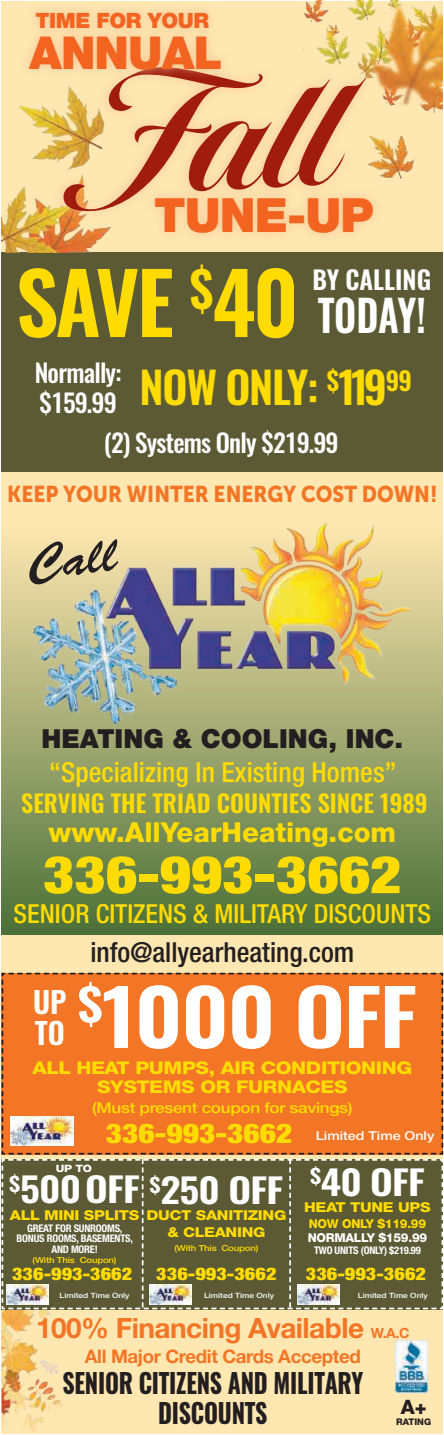
<style>
.page{position:relative;width:444px;height:1435px;background:#fff}
.page>*{position:absolute;margin:0;border:0;box-sizing:border-box;transform-origin:0 0}
.t1{font:700 177.8px "Tangier";color:#a01d0e}
.t2{font:600 84px "Oswald";letter-spacing:-.035em;color:#ffdc01}
.t3{font:600 76.3px "Oswald";letter-spacing:-.02em;color:#fff;scale:1.16 1}
.t4{font:900 condensed 51.98px "Helvetica Neue LT Std";color:#ffdc01;scale:1.16 1}
.t5{font:49.18px "Brush Script Std";color:#231f20}
.t6{font:900 47.25px "Helvetica Neue LT Std";letter-spacing:-.02em;color:#f36421}
.t7{font:900 45.32px "Helvetica Neue LT Std";letter-spacing:-.02em;color:#f36421}
.t8{font:600 43.57px "Oswald";letter-spacing:-.03em;color:#ffdc01}
.t9{font:600 43.57px "Oswald";letter-spacing:-.005em;color:#fff;scale:.88 1}
.t10{font:600 33.95px "Oswald";letter-spacing:-.02em;color:#fff;scale:1.16 1}
.t11{font:600 29.57px/31.5px "Oswald";color:#fff}
.t12{font:700 28px "Helvetica Neue LT Std";letter-spacing:-.02em;color:#f27626}
.t13{font:500 condensed 27.65px "Helvetica Neue LT Std";color:#ffdc01}
.t14{font:500 condensed 27.65px "Helvetica Neue LT Std";color:#231f20}
.t15{font:800 27.65px "Helvetica Neue LT Std";color:#ffdc01}
.t16{font:700 27.12px/29.9px "Oswald";letter-spacing:-.01em;color:#231f20;text-align:center;scale:.88 1}
.t17{font:500 condensed 26.25px "Helvetica Neue LT Std";color:#ffdc01}
.t18{font:900 26.25px "Helvetica Neue LT Std";color:#231f20}
.t19{font:600 25.38px "Oswald";color:#fff}
.t20{font:500 25.2px/30.3px "Oswald";letter-spacing:-.03em;color:#fff}
.t21{font:600 24.15px "Oswald";color:#ffdc01}
.t22{font:22.75px "Museo Sans 900";color:#f27626;scale:.9 1}
.t23{font:900 21.18px "Helvetica Neue LT Std";letter-spacing:-.02em;color:#f36421}
.t24{font:800 19.95px "Helvetica Neue LT Std";color:#231f20}
.t25{font:700 18.72px "Helvetica Neue LT Std";letter-spacing:-.02em;color:#f27626}
.t26{font:800 17.5px/19.2px "Helvetica Neue LT Std";letter-spacing:-.02em;color:#ffdc01;text-align:center;scale:1.16 1}
.t27{font:900 condensed 17.5px "Helvetica Neue LT Std";color:#ffdc01;scale:1.16 1}
.t28{font:500 14.88px "Helvetica Neue LT Std";letter-spacing:-.02em;color:#ffdc01;scale:1.16 1}
.t29{font:800 13.65px/16.1px "Helvetica Neue LT Std";letter-spacing:-.02em;color:#ffdc01;text-align:center;scale:1.16 1}
.t30{font:500 12.25px "Helvetica Neue LT Std";color:#fff;scale:1.16 1}
.t31{font:800 12.25px "Helvetica Neue LT Std";letter-spacing:-.02em;color:#fff}
.t32{font:800 12.25px "Helvetica Neue LT Std";letter-spacing:-.02em;color:#ffdc01}
.t33{font:700 condensed 10.5px/10.5px "Helvetica Neue LT Std";letter-spacing:-.02em;color:#fff;text-align:center}
.t34{font:800 10.15px "Helvetica Neue LT Std";color:#fff;scale:1.16 1}
.t35{font:800 9.1px "Helvetica Neue LT Std";color:#231f20}
.t36{font:500 8.22px "Helvetica Neue LT Std";letter-spacing:-.02em;color:#ffdc01;scale:1.16 1}
.t37{font:500 7.17px "Helvetica Neue LT Std";color:#fff;scale:1.16 1}
.s1{font-weight:900;font-stretch:condensed;font-size:27.12px;color:#ffdc01}
.s2{font-size:14px}
</style>
<div class="page">
<div style="left:2px;top:1px;width:441px;height:1431px;background:#fee7b1"></div>
<div style="left:2px;top:529px;width:441px;height:405px;background:linear-gradient(to bottom,#fce6b0,#4b7038)"></div>
<svg style="left:2px;top:972px;width:441px;height:337px;background:#af6d32"></svg>
<img style="left:10px;top:1116px;width:63px;height:29px">
<img style="left:395px;top:1340px;width:32px;height:52px">
<div style="left:2px;top:253px;width:441px;height:219px;background:#5c5a35"></div>
<img style="left:6px;top:1284px;width:42px;height:20px">
<img style="left:149px;top:1284px;width:42px;height:20px">
<img style="left:297px;top:1284px;width:42px;height:20px">
<img style="left:28px;top:523px;width:387px;height:201px">
<img style="left:303px;top:0;width:139px;height:114px">
<img style="left:2px;top:187px;width:127px;height:66px">
<img style="left:383px;top:136px;width:32px;height:43px">
<img style="left:20px;top:106px;width:25px;height:81px">
<div style="left:25px;top:1px;width:194px;height:38px;background:#fcdca8"></div>
<div style="left:144px;top:186px;width:239px;height:57px;background:#f7c192;opacity:.75"></div>
<svg style="left:45px;top:45px;width:338px;height:179px"></svg>
<div style="left:18px;top:25px;width:213px;height:55px;background:#f7c192;opacity:.75"></div>
<h3 class="t23" style="left:36px;top:7px;width:175px">TIME FOR YOUR</h3>
<h1 class="t1" style="left:77px;top:40px;width:260px;rotate:-3deg">Fall</h1>
<h3 class="t7" style="left:29px;top:25px;width:194px">ANNUAL</h3>
<h3 class="t6" style="left:154px;top:187px;width:221px">TUNE-UP</h3>
<h2 class="t2" style="left:16px;top:228px;width:284px">SAVE <sup>$</sup>40</h2>
<h3 class="t8" style="left:139px;top:349px;width:273px">NOW ONLY: <sup>$</sup>119<sup>99</sup></h3>
<h3 class="t19" style="left:312px;top:257px;width:120px">BY CALLING</h3>
<h3 class="t9" style="left:317px;top:276px;width:124px">TODAY!</h3>
<h3 class="t20" style="left:35px;top:357px;width:88px">Normally: $159.99</h3>
<h3 class="t20" style="left:104px;top:428px;width:236px">(2) Systems Only $219.99</h3>
<h3 class="t22" style="left:7px;top:481px;width:479px">KEEP YOUR WINTER ENERGY COST DOWN!</h3>
<h3 class="t5" style="left:26px;top:535px;width:90px;rotate:-6deg">Call</h3>
<h3 class="t18" style="left:41px;top:722px;width:363px">HEATING &amp; COOLING, INC.</h3>
<h3 class="t13" style="left:49px;top:755px;width:348px">“Specializing In Existing Homes”</h3>
<h3 class="t21" style="left:21px;top:782px;width:407px">SERVING THE TRIAD COUNTIES SINCE 1989</h3>
<h3 class="t15" style="left:49px;top:815px;width:349px">www.AllYearHeating.com</h3>
<h3 class="t4" style="left:43px;top:842px;width:310px">336-993-3662</h3>
<h3 class="t17" style="left:14px;top:898px;width:419px">SENIOR CITIZENS &amp; MILITARY DISCOUNTS</h3>
<h3 class="t11" style="left:33px;top:983px;width:35px">UP<br>TO</h3>
<h3 class="t14" style="left:90px;top:935px;width:265px">info@allyearheating.com</h3>
<h3 class="t3" style="left:78px;top:948px;width:294px"><sup>$</sup>1000 OFF</h3>
<h3 class="t26" style="left:32px;top:1057px;width:328px">ALL HEAT PUMPS, AIR CONDITIONING<br>SYSTEMS OR FURNACES</h3>
<h3 class="t28" style="left:92px;top:1098px;width:226px">(Must present coupon for savings)</h3>
<p class="t30" style="left:106px;top:1128px;width:284px"><span class="s1">336-993-3662</span> Limited Time Only</p>
<p class="t34" style="left:56px;top:1161px;width:33px">UP TO</p>
<h3 class="t10" style="left:9px;top:1159px;width:237px"><sup>$</sup>500 OFF <sup>$</sup>250 OFF</h3>
<p class="t29" style="left:146px;top:1207px;width:122px">DUCT SANITIZING &amp; CLEANING</p>
<p class="t36" style="left:174px;top:1242px;width:74px">(With This Coupon)</p>
<p class="t29" style="left:10px;top:1206px;width:113px">ALL MINI SPLITS</p>
<p class="t33" style="left:17px;top:1222px;width:118px">GREAT FOR SUNROOMS,<br>BONUS ROOMS, BASEMENTS,<br>AND MORE!</p>
<p class="t36" style="left:33px;top:1255px;width:74px">(With This Coupon)</p>
<h3 class="t27" style="left:12px;top:1262px;width:105px">336-993-3662</h3>
<h3 class="t27" style="left:156px;top:1262px;width:105px">336-993-3662</h3>
<h3 class="t10" style="left:310px;top:1151px;width:100px"><sup>$</sup>40 OFF</h3>
<p class="t29" style="left:304px;top:1198px;width:110px">HEAT TUNE UPS</p>
<p class="t32" style="left:308px;top:1215px;width:119px">NOW ONLY $119.99</p>
<p class="t31" style="left:307px;top:1229px;width:121px">NORMALLY $159.99</p>
<p class="t33" style="left:314px;top:1244px;width:108px">TWO UNITS (ONLY) $219.99</p>
<h3 class="t27" style="left:305px;top:1262px;width:105px">336-993-3662</h3>
<p class="t37" style="left:60px;top:1291px;width:62px">Limited Time Only</p>
<p class="t37" style="left:204px;top:1291px;width:62px">Limited Time Only</p>
<p class="t37" style="left:357px;top:1291px;width:62px">Limited Time Only</p>
<h3 class="t12" style="left:36px;top:1310px;width:374px">100% Financing Available <span class="s2">W.A.C</span></h3>
<h3 class="t25" style="left:85px;top:1344px;width:277px">All Major Credit Cards Accepted</h3>
<h3 class="t24" style="left:400px;top:1394px;width:27px">A+</h3>
<p class="t35" style="left:396px;top:1415px;width:36px">RATING</p>
<h3 class="t16" style="left:62px;top:1368px;width:343px">SENIOR CITIZENS AND MILITARY<br>DISCOUNTS</h3>
</div>
